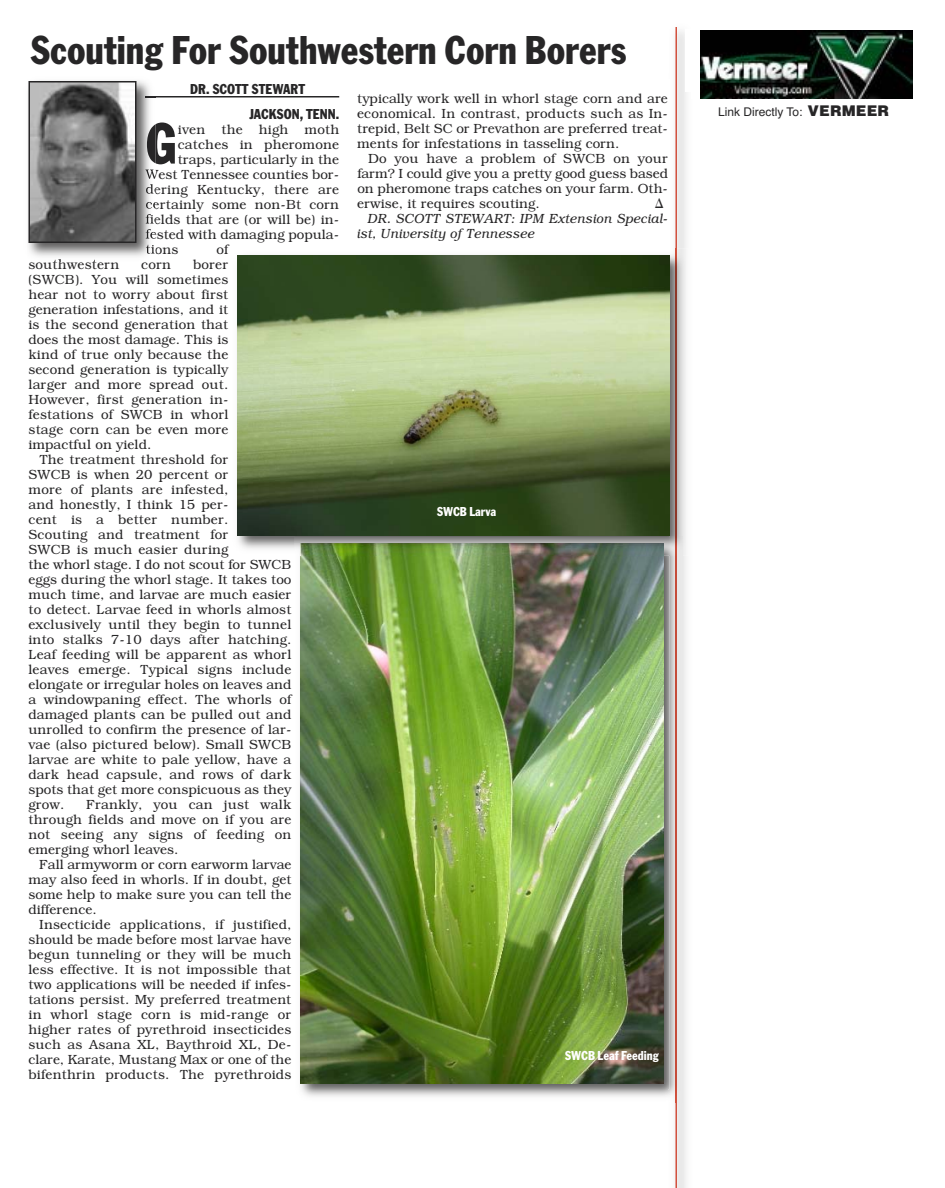
<style>
.page{position:relative;width:945px;height:1188px;background:#fff}
.page>*{position:absolute;margin:0;border:0;box-sizing:border-box;transform-origin:0 0}
.t1{font:condensed 60.45px "Franklin Got T";color:#272627}
.t2{font:condensed 42px "Franklin Got T";color:#272627}
.t3{font:condensed 15px/24.9px "Franklin Got T";color:#272627}
.t4{font:300 13.5px/15px "Bookman";letter-spacing:.01em;color:#272627;text-align:justify}
.t5{font:italic 300 13.5px/15px "Bookman";color:#272627}
.t6{font:condensed 13.5px "Franklin Got T";color:#fff}
.t7{font:12px "Helvetica";color:#272627}
.s1{font-weight:900;font-size:15px}
</style>
<div class="page">
<hr style="left:675px;top:27px;width:2px;height:1161px;background:#d2513e">
<img style="left:701px;top:30px;width:211px;height:69px">
<hr style="left:146px;top:96px;width:193px;height:2px;background:#272627">
<img style="left:28px;top:80px;width:128px;height:177px">
<img style="left:147px;top:124px;width:9px;height:39px">
<svg style="left:145px;top:170px;width:11px;height:24px"></svg>
<svg style="left:146px;top:202px;width:10px;height:37px"></svg>
<svg style="left:146px;top:245px;width:10px;height:9px"></svg>
<img style="left:54px;top:259px;width:41px;height:3px">
<img style="left:31px;top:84px;width:102px;height:156px">
<div style="left:28px;top:81px;width:108px;height:162px;border:2px solid #272627"></div>
<img style="left:300px;top:556px;width:368px;height:541px">
<div style="left:677px;top:556px;width:6px;height:546px;background:#e8e8e8"></div>
<img style="left:668px;top:556px;width:9px;height:546px">
<img style="left:300px;top:556px;width:363px;height:527px">
<img style="left:677px;top:248px;width:12px;height:308px">
<img style="left:237px;top:248px;width:440px;height:289px">
<img style="left:237px;top:537px;width:438px;height:19px">
<svg style="left:675px;top:537px;width:2px;height:10px"></svg>
<img style="left:300px;top:543px;width:363px;height:13px">
<img style="left:237px;top:255px;width:432px;height:281px">
<h2 class="t2" style="left:30px;top:25px;width:598px">Scouting For Southwestern Corn Borers</h2>
<p class="t3" style="left:249px;top:76px;width:91px;text-indent:-59px">DR. SCOTT STEWART<br>JACKSON, TENN.</p>
<h1 class="t1" style="left:146px;top:107px;width:32px">G</h1>
<p class="t4" style="left:178px;top:121px;width:163px">iven the high moth</p>
<p class="t4" style="left:178px;top:136px;width:163px">catches in pheromone</p>
<p class="t4" style="left:178px;top:151px;width:163px">traps, particularly in the</p>
<p class="t4" style="left:145px;top:166px;width:195px">West Tennessee counties bor-</p>
<p class="t4" style="left:145px;top:181px;width:195px">dering Kentucky, there are</p>
<p class="t4" style="left:145px;top:196px;width:195px">certainly some non-Bt corn</p>
<p class="t4" style="left:145px;top:211px;width:195px">fields that are (or will be) in-</p>
<p class="t4" style="left:145px;top:226px;width:195px">fested with damaging popula-</p>
<p class="t4" style="left:145px;top:241px;width:35px">tions</p>
<p class="t4" style="left:216px;top:241px;width:14px">of</p>
<p class="t4" style="left:28px;top:256px;width:202px;text-indent:165px">borer (SWCB). You will sometimes hear not to worry about first generation infestations, and it is the second generation that does the most damage. This is kind of true only because the second generation is typically larger and more spread out.<br>However, first generation in&shy;festations of SWCB in whorl stage corn can be even more impactful on yield.</p>
<p class="t4" style="left:28px;top:451px;width:265px;text-align:left;text-indent:11px">The treatment threshold for<br>SWCB is when 20 percent or<br>more of plants are infested,<br>and honestly, I think 15 per-<br>cent is a better number.<br>Scouting and treatment for<br>SWCB is much easier during<br>the whorl stage. I do not scout for SWCB eggs during the whorl stage. It takes too much time, and larvae are much easier to detect. Larvae feed in whorls almost exclusively until they begin to tunnel into stalks 7-10 days after hatching.<br>Leaf feeding will be apparent as whorl leaves emerge. Typical signs include elongate or irregular holes on leaves and a windowpaning effect. The whorls of damaged plants can be pulled out and unrolled to confirm the presence of lar&shy;vae (also pictured below). Small SWCB larvae are white to pale yellow, have a dark head capsule, and rows of dark spots that get more conspicuous as they grow.</p>
<p class="t4" style="left:28px;top:256px;width:92px">southwestern</p>
<p class="t4" style="left:141px;top:256px;width:31px">corn</p>
<p class="t4" style="left:28px;top:796px;width:265px;text-indent:58px">Frankly, you can just walk through fields and move on if you are not seeing any signs of feeding on emerging whorl leaves.</p>
<p class="t4" style="left:29px;top:856px;width:265px;text-indent:11px">Fall armyworm or corn earworm larvae may also feed in whorls. If in doubt, get some help to make sure you can tell the difference.</p>
<p class="t4" style="left:28px;top:916px;width:265px;text-indent:11px">Insecticide applications, if justified, should be made before most larvae have begun tunneling or they will be much less effective. It is not impossible that two applications will be needed if infes&shy;tations persist. My preferred treatment in whorl stage corn is mid-range or higher rates of pyrethroid insecticides such as Asana XL, Baythroid XL, De&shy;clare, Karate, Mustang Max or one of the bifenthrin products. The pyrethroids</p>
<p class="t4" style="left:357px;top:91px;width:312px">typically work well in whorl stage corn and are economical. In contrast, products such as In&shy;trepid, Belt SC or Prevathon are preferred treat&shy;ments for infestations in tasseling corn.</p>
<p class="t4" style="left:357px;top:151px;width:312px;text-indent:11px">Do you have a problem of SWCB on your farm? I could give you a pretty good guess based on pheromone traps catches on your farm. Oth&shy;erwise, it requires scouting.</p>
<p class="t4" style="left:655px;top:196px;width:10px">∆</p>
<p class="t5" style="left:357px;top:211px;width:312px;text-indent:11px">DR. SCOTT STEWART: IPM Extension Special&shy;ist, University of Tennessee</p>
<p class="t6" style="left:437px;top:504px;width:61px">SWCB Larva</p>
<p class="t6" style="left:565px;top:1047px;width:96px">SWCB Leaf Feeding</p>
<p class="t7" style="left:718px;top:105px;width:173px">Link Directly To: <span class="s1">VERMEER</span></p>
</div>
